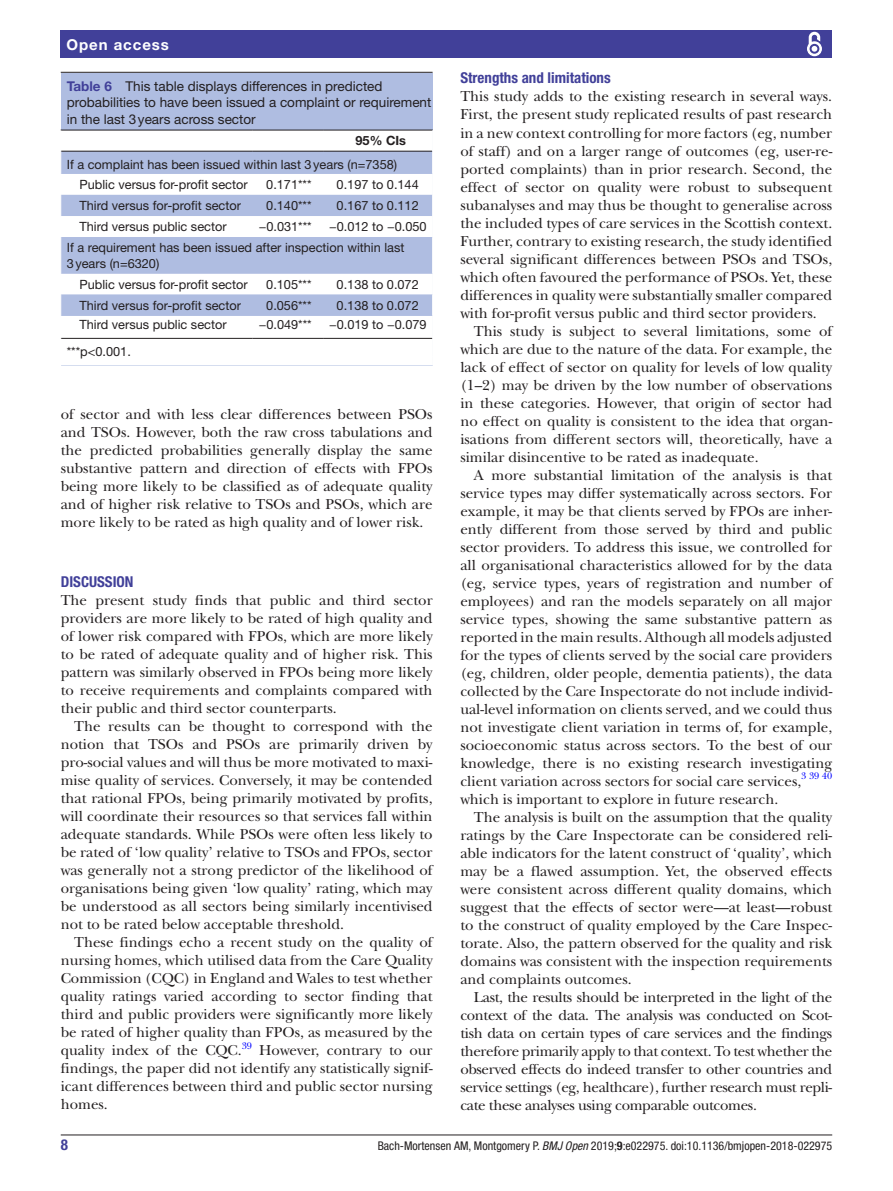
<style>
.page{position:relative;width:893px;height:1191px;background:#fff}
.page>*{position:absolute;margin:0;border:0;box-sizing:border-box;transform-origin:0 0}
.t1{font:15px/18px "New Baskerville";color:#231f20;text-align:justify}
.t2{font:700 condensed 15px "Helvetica Neue LT Std";color:#414099}
.t3{font:700 15px "Helvetica Neue LT Std";letter-spacing:.065em;color:#fff}
.t4{font:13.5px/16.5px "Helvetica Neue LT Std";color:#231f20}
.t5{font:12.75px/21.1px "Helvetica Neue LT Std";color:#231f20}
.t6{font:700 12.75px "Helvetica Neue LT Std";color:#231f20}
.t7{font:condensed 12px "Helvetica Neue LT Std";color:#231f20}
.t8{font:9.9px "New Baskerville";color:#00f}
.s1{font-weight:700;color:#414099}
.s2{font-style:italic}
.s3{font-weight:700}
</style>
<div class="page">
<hr style="left:61px;top:1134px;width:771px;height:1px;background:#231f20">
<div style="left:61px;top:31px;width:771px;height:27px;background:#414099"></div>
<svg style="left:807px;top:31px;width:15px;height:26px"></svg>
<div style="left:61px;top:73px;width:372px;height:292px;background:#afbde1"></div>
<hr style="left:61px;top:72px;width:372px;height:1px;background:#231f20">
<div style="left:61px;top:131px;width:371px;height:234px;background:#fff"></div>
<svg style="left:61px;top:152px;width:371px;height:164px"></svg>
<hr style="left:61px;top:130px;width:192px;height:1px;background:#231f20">
<hr style="left:61px;top:151px;width:192px;height:1px;background:#231f20">
<hr style="left:253px;top:130px;width:70px;height:1px;background:#231f20">
<hr style="left:253px;top:151px;width:70px;height:1px;background:#231f20">
<hr style="left:323px;top:130px;width:110px;height:1px;background:#231f20">
<hr style="left:323px;top:151px;width:109px;height:1px;background:#231f20">
<hr style="left:253px;top:338px;width:70px;height:1px;background:#231f20">
<hr style="left:323px;top:338px;width:109px;height:1px;background:#231f20">
<hr style="left:61px;top:338px;width:192px;height:1px;background:#231f20">
<svg style="left:432px;top:130px;width:1px;height:107px"></svg>
<hr style="left:432px;top:237px;width:1px;height:36px;background:#fff">
<svg style="left:432px;top:273px;width:1px;height:92px"></svg>
<hr style="left:67px;top:356px;width:366px;height:1px;background:#fff">
<p class="t3" style="left:66px;top:35px;width:104px">Open access</p>
<p class="t4" style="left:67px;top:77px;width:366px"><span class="s1">Table 6</span> This table displays differences in predicted probabilities to have been issued a complaint or requirement in the last 3years across sector</p>
<p class="t6" style="left:356px;top:133px;width:52px">95% CIs</p>
<p class="t5" style="left:79px;top:155px;width:319px;line-height:19.6px;text-indent:-13px">If a complaint has been issued within last 3years (n=7358)<br>Public versus for-profit sector</p>
<p class="t5" style="left:266px;top:174px;width:47px">0.171***</p>
<p class="t5" style="left:337px;top:174px;width:84px">0.197 to 0.144</p>
<p class="t5" style="left:79px;top:195px;width:163px">Third versus for-profit sector</p>
<p class="t5" style="left:266px;top:195px;width:47px">0.140***</p>
<p class="t5" style="left:337px;top:195px;width:84px">0.167 to 0.112</p>
<p class="t5" style="left:79px;top:216px;width:149px">Third versus public sector</p>
<p class="t5" style="left:259px;top:216px;width:55px">−0.031***</p>
<p class="t5" style="left:67px;top:216px;width:361px;text-indent:262px">−0.012 to −0.050<br>If a requirement has been issued after inspection within last</p>
<p class="t5" style="left:79px;top:252px;width:170px;text-indent:-13px">3years (n=6320)<br>Public versus for-profit sector</p>
<p class="t5" style="left:266px;top:273px;width:47px">0.105***</p>
<p class="t5" style="left:337px;top:273px;width:84px">0.138 to 0.072</p>
<p class="t5" style="left:79px;top:294px;width:163px">Third versus for-profit sector</p>
<p class="t5" style="left:266px;top:294px;width:47px">0.056***</p>
<p class="t5" style="left:337px;top:294px;width:84px">0.138 to 0.072</p>
<p class="t5" style="left:79px;top:314px;width:149px">Third versus public sector</p>
<p class="t5" style="left:259px;top:314px;width:55px">−0.049***</p>
<p class="t5" style="left:329px;top:314px;width:99px">−0.019 to −0.079</p>
<p class="t5" style="left:67px;top:341px;width:66px">***p&lt;0.001.</p>
<p class="t1" style="left:61px;top:405px;width:373px">of sector and with less clear differences between PSOs and TSOs. However, both the raw cross tabulations and the predicted probabilities generally display the same substantive pattern and direction of effects with FPOs being more likely to be classified as of adequate quality and of higher risk relative to TSOs and PSOs, which are more likely to be rated as high quality and of lower risk.</p>
<p class="t2" style="left:61px;top:573px;width:74px">Discussion</p>
<p class="t1" style="left:61px;top:591px;width:373px">The present study finds that public and third sector providers are more likely to be rated of high quality and of lower risk compared with FPOs, which are more likely to be rated of adequate quality and of higher risk. This pattern was similarly observed in FPOs being more likely to receive requirements and complaints compared with their public and third sector counterparts.</p>
<p class="t1" style="left:61px;top:717px;width:373px;text-indent:14px">The results can be thought to correspond with the notion that TSOs and PSOs are primarily driven by pro-social values and will thus be more motivated to maxi&shy;mise quality of services. Conversely, it may be contended that rational FPOs, being primarily motivated by profits, will coordinate their resources so that services fall within adequate standards. While PSOs were often less likely to be rated of ‘low quality’ relative to TSOs and FPOs, sector was generally not a strong predictor of the likelihood of organisations being given ‘low quality’ rating, which may be understood as all sectors being similarly incentivised not to be rated below acceptable threshold.</p>
<p class="t1" style="left:61px;top:933px;width:373px;text-indent:14px">These findings echo a recent study on the quality of nursing homes, which utilised data from the Care Quality Commission (CQC) in England and Wales to test whether quality ratings varied according to sector finding that third and public providers were significantly more likely be rated of higher quality than FPOs, as measured by the quality index of the CQC.</p>
<p class="t8" style="left:242px;top:1039px;width:12px">39</p>
<p class="t1" style="left:61px;top:1041px;width:373px;text-indent:199px">However, contrary to our findings, the paper did not identify any statistically signif&shy;icant differences between third and public sector nursing homes.</p>
<p class="t2" style="left:460px;top:69px;width:152px">Strengths and limitations</p>
<p class="t1" style="left:460px;top:88px;width:373px">This study adds to the existing research in several ways.<br>First, the present study replicated results of past research in a new context controlling for more factors (eg, number of staff) and on a larger range of outcomes (eg, user-re&shy;ported complaints) than in prior research. Second, the effect of sector on quality were robust to subsequent subanalyses and may thus be thought to generalise across the included types of care services in the Scottish context.<br>Further, contrary to existing research, the study identified several significant differences between PSOs and TSOs, which often favoured the performance of PSOs. Yet, these differences in quality were substantially smaller compared with for-profit versus public and third sector providers.</p>
<p class="t1" style="left:460px;top:322px;width:373px;text-indent:14px">This study is subject to several limitations, some of which are due to the nature of the data. For example, the lack of effect of sector on quality for levels of low quality (1–2) may be driven by the low number of observations in these categories. However, that origin of sector had no effect on quality is consistent to the idea that organ&shy;isations from different sectors will, theoretically, have a similar disincentive to be rated as inadequate.</p>
<p class="t1" style="left:460px;top:466px;width:373px;text-indent:14px">A more substantial limitation of the analysis is that service types may differ systematically across sectors. For example, it may be that clients served by FPOs are inher&shy;ently different from those served by third and public sector providers. To address this issue, we controlled for all organisational characteristics allowed for by the data (eg, service types, years of registration and number of employees) and ran the models separately on all major service types, showing the same substantive pattern as reported in the main results. Although all models adjusted for the types of clients served by the social care providers (eg, children, older people, dementia patients), the data collected by the Care Inspectorate do not include individ&shy;ual-level information on clients served, and we could thus not investigate client variation in terms of, for example, socioeconomic status across sectors. To the best of our knowledge, there is no existing research investigating client variation across sectors for social care services,<sup>3</sup> <sup>39</sup> <sup>40 </sup>which is important to explore in future research.</p>
<p class="t1" style="left:460px;top:808px;width:373px;text-indent:14px">The analysis is built on the assumption that the quality ratings by the Care Inspectorate can be considered reli&shy;able indicators for the latent construct of ‘quality’, which may be a flawed assumption. Yet, the observed effects were consistent across different quality domains, which suggest that the effects of sector were—at least—robust to the construct of quality employed by the Care Inspec&shy;torate. Also, the pattern observed for the quality and risk domains was consistent with the inspection requirements and complaints outcomes.</p>
<p class="t1" style="left:460px;top:988px;width:373px;text-indent:14px">Last, the results should be interpreted in the light of the context of the data. The analysis was conducted on Scot&shy;tish data on certain types of care services and the findings therefore primarily apply to that context. To test whether the observed effects do indeed transfer to other countries and service settings (eg, healthcare), further research must repli&shy;cate these analyses using comparable outcomes.</p>
<p class="t2" style="left:61px;top:1135px;width:9px">8</p>
<p class="t7" style="left:378px;top:1138px;width:456px">Bach-Mortensen AM, Montgomery P. <span class="s2">BMJ Open</span> 2019;<span class="s3">9</span>:e022975. doi:10.1136/bmjopen-2018-022975</p>
</div>
